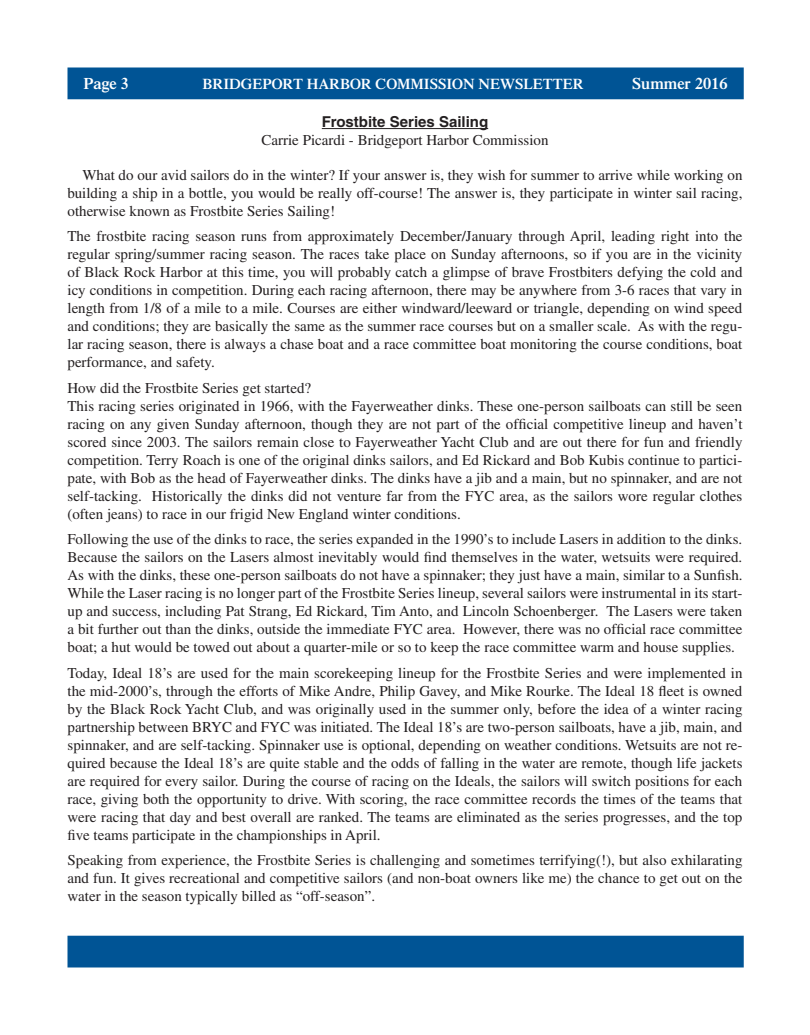
<style>
.page{position:relative;width:810px;height:1035px;background:#fff}
.page>*{position:absolute;margin:0;border:0;box-sizing:border-box;transform-origin:0 0}
.t1{font:600 16.25px "Times";color:#fff}
.t2{font:15px/18px "Times";color:#231f20;text-align:justify}
.t3{font:600 15px "Times";color:#fff}
.t4{font:700 15px "Helvetica";color:#231f20}
</style>
<div class="page">
<hr style="left:322px;top:128px;width:166px;height:1px;background:#231f20">
<div style="left:68px;top:936px;width:676px;height:32px;background:#005495"></div>
<div style="left:68px;top:68px;width:676px;height:31px;background:#005495"></div>
<p class="t1" style="left:83px;top:74px;width:47px">Page 3</p>
<p class="t3" style="left:203px;top:75px;width:383px">BRIDGEPORT HARBOR COMMISSION NEWSLETTER</p>
<p class="t1" style="left:632px;top:74px;width:97px">Summer 2016</p>
<p class="t4" style="left:322px;top:113px;width:168px">Frostbite Series Sailing</p>
<p class="t2" style="left:261px;top:131px;width:289px">Carrie Picardi - Bridgeport Harbor Commission</p>
<p class="t2" style="left:68px;top:166px;width:677px;text-indent:15px">What do our avid sailors do in the winter? If your answer is, they wish for summer to arrive while working on building a ship in a bottle, you would be really off-course! The answer is, they participate in winter sail racing, otherwise known as Frostbite Series Sailing!</p>
<p class="t2" style="left:68px;top:227px;width:677px">The frostbite racing season runs from approximately December/January through April, leading right into the regular spring/summer racing season. The races take place on Sunday afternoons, so if you are in the vicinity of Black Rock Harbor at this time, you will probably catch a glimpse of brave Frostbiters defying the cold and icy conditions in competition. During each racing afternoon, there may be anywhere from 3-6 races that vary in length from 1/8 of a mile to a mile. Courses are either windward/leeward or triangle, depending on wind speed and conditions; they are basically the same as the summer race courses but on a smaller scale. As with the regu&shy;lar racing season, there is always a chase boat and a race committee boat monitoring the course conditions, boat performance, and safety.</p>
<p class="t2" style="left:68px;top:379px;width:677px;text-align:left">How did the Frostbite Series get started?<br>This racing series originated in 1966, with the Fayerweather dinks. These one-person sailboats can still be seen racing on any given Sunday afternoon, though they are not part of the official competitive lineup and haven’t scored since 2003. The sailors remain close to Fayerweather Yacht Club and are out there for fun and friendly competition. Terry Roach is one of the original dinks sailors, and Ed Rickard and Bob Kubis continue to partici&shy;pate, with Bob as the head of Fayerweather dinks. The dinks have a jib and a main, but no spinnaker, and are not self-tacking. Historically the dinks did not venture far from the FYC area, as the sailors wore regular clothes (often jeans) to race in our frigid New England winter conditions.</p>
<p class="t2" style="left:68px;top:530px;width:677px">Following the use of the dinks to race, the series expanded in the 1990’s to include Lasers in addition to the dinks.<br>Because the sailors on the Lasers almost inevitably would find themselves in the water, wetsuits were required.<br>As with the dinks, these one-person sailboats do not have a spinnaker; they just have a main, similar to a Sunfish.<br>While the Laser racing is no longer part of the Frostbite Series lineup, several sailors were instrumental in its start&shy;up and success, including Pat Strang, Ed Rickard, Tim Anto, and Lincoln Schoenberger. The Lasers were taken a bit further out than the dinks, outside the immediate FYC area. However, there was no official race committee boat; a hut would be towed out about a quarter-mile or so to keep the race committee warm and house supplies.</p>
<p class="t2" style="left:68px;top:664px;width:677px">Today, Ideal 18’s are used for the main scorekeeping lineup for the Frostbite Series and were implemented in the mid-2000’s, through the efforts of Mike Andre, Philip Gavey, and Mike Rourke. The Ideal 18 fleet is owned by the Black Rock Yacht Club, and was originally used in the summer only, before the idea of a winter racing partnership between BRYC and FYC was initiated. The Ideal 18’s are two-person sailboats, have a jib, main, and spinnaker, and are self-tacking. Spinnaker use is optional, depending on weather conditions. Wetsuits are not re&shy;quired because the Ideal 18’s are quite stable and the odds of falling in the water are remote, though life jackets are required for every sailor. During the course of racing on the Ideals, the sailors will switch positions for each race, giving both the opportunity to drive. With scoring, the race committee records the times of the teams that were racing that day and best overall are ranked. The teams are eliminated as the series progresses, and the top five teams participate in the championships in April.</p>
<p class="t2" style="left:68px;top:851px;width:677px">Speaking from experience, the Frostbite Series is challenging and sometimes terrifying(!), but also exhilarating and fun. It gives recreational and competitive sailors (and non-boat owners like me) the chance to get out on the water in the season typically billed as “off-season”.</p>
</div>
